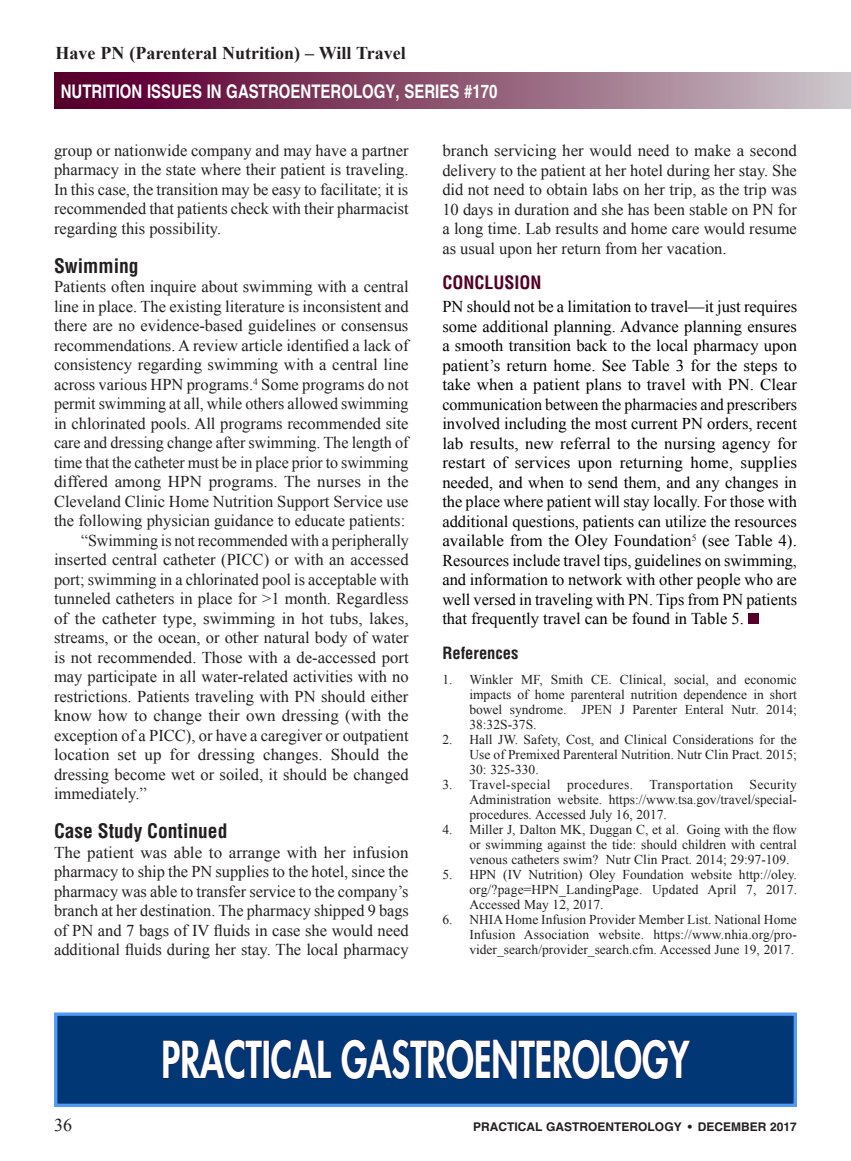
<style>
.page{position:relative;width:851px;height:1161px;background:#fff}
.page>*{position:absolute;margin:0;border:0;box-sizing:border-box;transform-origin:0 0}
.t1{font:800 49.5px "Futura";color:#fff;scale:.72 1}
.A_Subhead_first_line{font:700 condensed 19.5px "Helvetica";color:#231f20}
.t2{font:700 18.75px "Helvetica";color:#fff;scale:.8 1}
.t3{font:700 18px "Times New Roman";color:#231f20}
._1_Head{font:700 condensed 18px "Helvetica";color:#540028}
.t4{font:18px "Times New Roman";color:#231f20}
.A_Body_Copy-1st_P{font:16.5px/19.5px "Times New Roman";color:#231f20;text-align:justify}
.A_Body_Copy{font:16.5px/19.5px "Times New Roman";color:#231f20;text-align:justify}
.A_Body_Copy-1st_P-2{font:16.5px/19.5px "Times New Roman";color:#000;text-align:justify}
.A_Reference_Title{font:700 condensed 16.5px "Helvetica LT Std";color:#231f20}
.t5{font:13.5px/15px "Times New Roman";color:#231f20;text-align:justify}
.t6{font:700 12px "Helvetica";color:#231f20}
.s1{font-style:italic}
</style>
<div class="page">
<div style="left:54px;top:73px;width:796px;height:36px;background:linear-gradient(to right,#540024,#cac2c6)"></div>
<div style="left:748px;top:613px;width:10px;height:11px;background:#540028"></div>
<div style="left:54px;top:1013px;width:743px;height:94px;background:#013775;border:3px solid #509bf8"></div>
<svg style="left:163px;top:1039px;width:100px;height:41px"></svg>
<div style="left:263px;top:1040px;width:6px;height:38px;border:1px solid #19154e"></div>
<svg style="left:271px;top:1039px;width:61px;height:41px"></svg>
<svg style="left:341px;top:1039px;width:350px;height:41px"></svg>
<p class="t3" style="left:56px;top:40px;width:352px">Have PN (Parenteral Nutrition) – Will Travel</p>
<p class="t2" style="left:61px;top:79px;width:547px">NUTRITION ISSUES IN GASTROENTEROLOGY, SERIES #170</p>
<p class="A_Body_Copy" style="left:54px;top:140px;width:356px">group or nationwide company and may have a partner pharmacy in the state where their patient is traveling.<br>In this case, the transition may be easy to facilitate; it is recommended that patients check with their pharmacist regarding this possibility.</p>
<p class="A_Subhead_first_line" style="left:54px;top:254px;width:86px">Swimming</p>
<p class="A_Body_Copy-1st_P" style="left:54px;top:277px;width:356px">Patients often inquire about swimming with a central line in place. The existing literature is inconsistent and there are no evidence-based guidelines or consensus recommendations. A review article identified a lack of consistency regarding swimming with a central line across various HPN programs.<sup>4</sup> Some programs do not permit swimming at all, while others allowed swimming in chlorinated pools. All programs recommended site care and dressing change after swimming. The length of time that the catheter must be in place prior to swimming differed among HPN programs. The nurses in the Cleveland Clinic Home Nutrition Support Service use the following physician guidance to educate patients:</p>
<p class="A_Body_Copy" style="left:54px;top:530px;width:356px;text-indent:27px">“Swimming is not recommended with a peripherally inserted central catheter (PICC) or with an accessed port; swimming in a chlorinated pool is acceptable with tunneled catheters in place for &gt;1 month. Regardless of the catheter type, swimming in hot tubs, lakes, streams, or the ocean, or other natural body of water is not recommended. Those with a de-accessed port may participate in all water-related activities with no restrictions. Patients traveling with PN should either know how to change their own dressing (with the exception of a PICC), or have a caregiver or outpatient location set up for dressing changes. Should the dressing become wet or soiled, it should be changed immediately.”</p>
<p class="A_Subhead_first_line" style="left:54px;top:819px;width:175px">Case Study Continued</p>
<p class="A_Body_Copy-1st_P" style="left:54px;top:842px;width:356px">The patient was able to arrange with her infusion pharmacy to ship the PN supplies to the hotel, since the pharmacy was able to transfer service to the company’s branch at her destination. The pharmacy shipped 9 bags of PN and 7 bags of IV fluids in case she would need additional fluids during her stay. The local pharmacy</p>
<p class="A_Body_Copy-1st_P" style="left:442px;top:140px;width:356px">branch servicing her would need to make a second delivery to the patient at her hotel during her stay. She did not need to obtain labs on her trip, as the trip was 10 days in duration and she has been stable on PN for a long time. Lab results and home care would resume as usual upon her return from her vacation.</p>
<p class="_1_Head" style="left:442px;top:271px;width:101px">CONCLUSION</p>
<p class="A_Body_Copy-1st_P-2" style="left:442px;top:296px;width:356px">PN should not be a limitation to travel—it just requires some additional planning. Advance planning ensures a smooth transition back to the local pharmacy upon patient’s return home. See Table 3 for the steps to take when a patient plans to travel with PN. Clear communication between the pharmacies and prescribers involved including the most current PN orders, recent lab results, new referral to the nursing agency for restart of services upon returning home, supplies needed, and when to send them, and any changes in the place where patient will stay locally. For those with additional questions, patients can utilize the resources available from the Oley Foundation<sup>5</sup> (see Table 4).<br>Resources include travel tips, guidelines on swimming, and information to network with other people who are well versed in traveling with PN. Tips from PN patients that frequently travel can be found in Table 5.</p>
<p class="A_Reference_Title" style="left:442px;top:643px;width:78px">References</p>
<p class="t5" style="left:469px;top:672px;width:329px;text-indent:-27px">1. Winkler MF, Smith CE. Clinical, social, and economic impacts of home parenteral nutrition dependence in short bowel syndrome. JPEN J Parenter Enteral Nutr. 2014; 38:32S-37S.</p>
<p class="t5" style="left:469px;top:732px;width:329px;text-indent:-27px">2. Hall JW. Safety, Cost, and Clinical Considerations for the Use of Premixed Parenteral Nutrition. Nutr Clin Pract. 2015; 30: 325-330.</p>
<p class="t5" style="left:469px;top:777px;width:329px;text-indent:-27px">3. Travel-special procedures. Transportation Security Administration website. https://www.tsa.gov/travel/special&shy;procedures. Accessed July 16, 2017.</p>
<p class="t5" style="left:469px;top:822px;width:329px;text-indent:-27px">4. Miller J, Dalton MK, Duggan C, et al. Going with the flow or swimming against the tide: should children with central venous catheters swim? Nutr Clin Pract<span class="s1">.</span> 2014; 29:97-109.</p>
<p class="t5" style="left:469px;top:867px;width:329px;text-indent:-27px">5. HPN (IV Nutrition) Oley Foundation website http://oley. org/?page=HPN_LandingPage. Updated April 7, 2017.<br>Accessed May 12, 2017.</p>
<p class="t5" style="left:469px;top:912px;width:329px;text-indent:-27px">6. NHIA Home Infusion Provider Member List. National Home Infusion Association website. https://www.nhia.org/pro&shy;vider_search/provider_search.cfm. Accessed June 19, 2017.</p>
<p class="t1" style="left:161px;top:1028px;width:734px">PRACTICAL GASTROENTEROLOGY</p>
<p class="t4" style="left:54px;top:1113px;width:19px">36</p>
<p class="t6" style="left:473px;top:1119px;width:325px">PRACTICAL GASTROENTEROLOGY • DECEMBER 2017</p>
</div>
